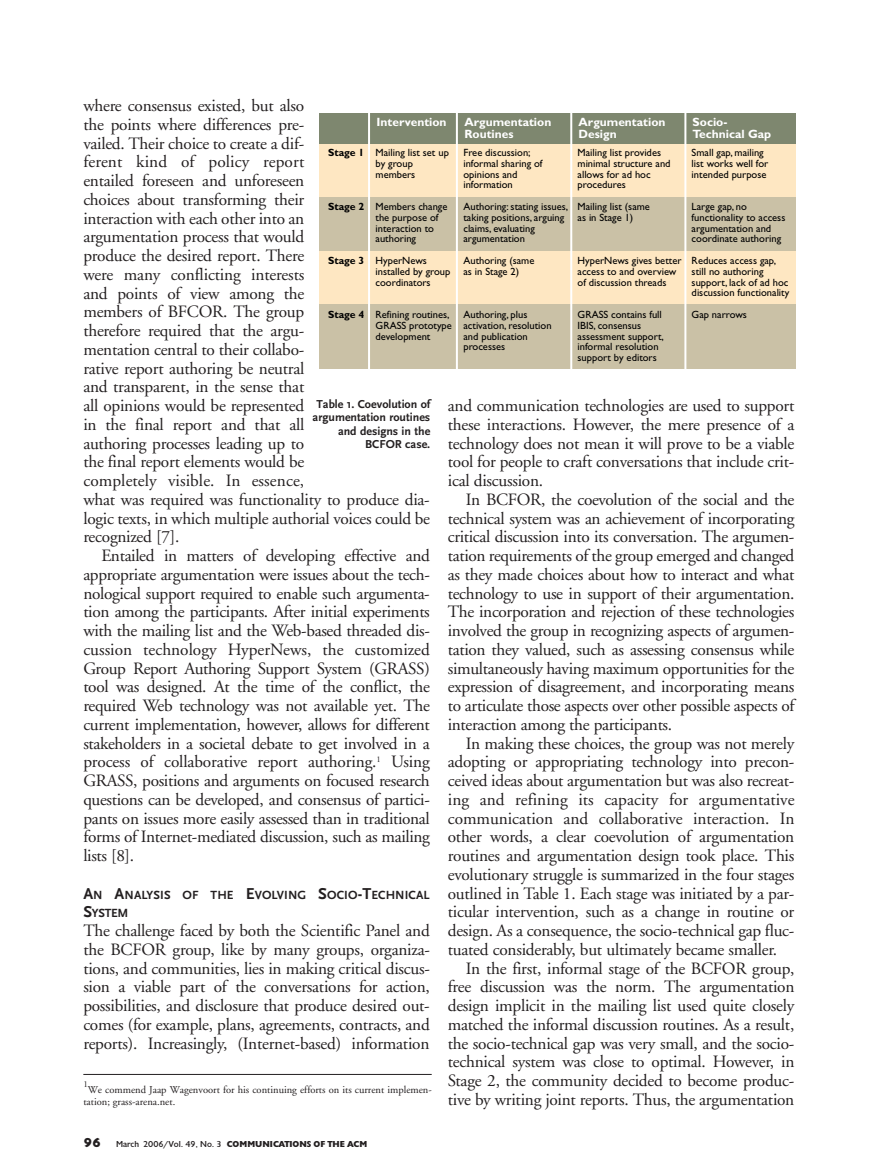
<style>
.page{position:relative;width:879px;height:1174px;background:#fff}
.page>*{position:absolute;margin:0;border:0;box-sizing:border-box;transform-origin:0 0}
.t1{font:700 18px "Gill Sans";letter-spacing:-.01em;color:#000}
.t2{font:17.25px/18.8px "Adobe Garamond";letter-spacing:-.015em;color:#231f20;text-align:justify}
.t3{font:700 12.3px/18.8px "Scala Sans";letter-spacing:.005em;color:#231f20}
.t4{font:700 12px/12px "Gill Sans";color:#fff}
.t5{font:700 12px/13.5px "Scala Sans";color:#231f20;text-align:right}
.t6{font:10.5px/10.8px "Gill Sans";color:#000}
.t7{font:10.5px/12px "Adobe Garamond";color:#231f20}
.t8{font:700 10.5px "Gill Sans";letter-spacing:-.015em;color:#000}
.t9{font:900 9px "Gill";color:#231f20}
.t10{font:9px "Adobe Garamond";color:#231f20}
.s1{font-size:16.5px}
.s2{font-size:13.5px}
.s3{font-weight:400}
</style>
<div class="page">
<div style="left:319px;top:144px;width:476px;height:225px;background:#fee7c2"></div>
<div style="left:319px;top:113px;width:476px;height:31px;background:#7e876f"></div>
<div style="left:319px;top:197px;width:476px;height:53px;background:#cac1a6"></div>
<div style="left:319px;top:304px;width:476px;height:65px;background:#cac1a6"></div>
<hr style="left:456px;top:113px;width:1px;height:256px;background:#fff">
<hr style="left:684px;top:113px;width:1px;height:256px;background:#fff">
<hr style="left:570px;top:113px;width:1px;height:256px;background:#fff">
<hr style="left:368px;top:113px;width:1px;height:256px;background:#fff">
<hr style="left:83px;top:1074px;width:348px;height:1px;background:#231f20">
<p class="t2" style="left:83px;top:98px;width:348px;text-align:left">where consensus existed, but also<br>the points where differences pre-<br>vailed. Their choice to create a dif-<br>ferent kind of policy report<br>entailed foreseen and unforeseen<br>choices about transforming their<br>interaction with each other into an<br>argumentation process that would<br>produce the desired report. There<br>were many conflicting interests<br>and points of view among the<br>members of BFCOR. The group<br>therefore required that the argu-<br>mentation central to their collabo-<br>rative report authoring be neutral<br>and transparent, in the sense that<br>all opinions would be represented<br>in the final report and that all<br>authoring processes leading up to<br>the final report elements would be<br>completely visible. In essence,<br>what was required was functionality to produce dia&shy;logic texts, in which multiple authorial voices could be recognized [7].</p>
<p class="t2" style="left:83px;top:548px;width:348px;text-indent:18px">Entailed in matters of developing effective and appropriate argumentation were issues about the tech&shy;nological support required to enable such argumenta&shy;tion among the participants. After initial experiments with the mailing list and the Web-based threaded dis&shy;cussion technology HyperNews, the customized Group Report Authoring Support System (GRASS) tool was designed. At the time of the conflict, the required Web technology was not available yet. The current implementation, however, allows for different stakeholders in a societal debate to get involved in a process of collaborative report authoring.<sup>1</sup> Using GRASS, positions and arguments on focused research questions can be developed, and consensus of partici&shy;pants on issues more easily assessed than in traditional forms of Internet-mediated discussion, such as mailing lists [8].</p>
<p class="t3" style="left:83px;top:885px;width:348px"><span class="s1">A</span>N <span class="s1">A</span>NALYSIS OF THE <span class="s1">E</span>VOLVING <span class="s1">S</span>OCIO<span class="s1">-T</span>ECHNICAL<br><span class="s1">S</span>YSTEM</p>
<p class="t2" style="left:83px;top:923px;width:348px">The challenge faced by both the Scientific Panel and the BCFOR group, like by many groups, organiza&shy;tions, and communities, lies in making critical discus&shy;sion a viable part of the conversations for action, possibilities, and disclosure that produce desired out&shy;comes (for example, plans, agreements, contracts, and reports). Increasingly, (Internet-based) information</p>
<p class="t4" style="left:376px;top:117px;width:71px">Intervention</p>
<p class="t6" style="left:375px;top:148px;width:75px">Mailing list set up</p>
<p class="t6" style="left:380px;top:159px;width:34px">y group</p>
<p class="t6" style="left:375px;top:170px;width:41px">members</p>
<p class="t6" style="left:375px;top:202px;width:73px">Members change he purpose of nteraction to uthoring</p>
<p class="t6" style="left:375px;top:256px;width:76px">HyperNews installed by group coordinators</p>
<p class="t6" style="left:375px;top:310px;width:75px">Refining routines,</p>
<p class="t6" style="left:375px;top:321px;width:78px">GRASS prototype</p>
<p class="t6" style="left:381px;top:332px;width:51px">evelopment</p>
<p class="t4" style="left:464px;top:117px;width:88px">Argumentation<br>Routines</p>
<p class="t6" style="left:468px;top:148px;width:64px">ree discussion;</p>
<p class="t6" style="left:470px;top:159px;width:70px">formal sharing o</p>
<p class="t6" style="left:463px;top:170px;width:55px">opinions and</p>
<p class="t6" style="left:463px;top:180px;width:51px">information</p>
<p class="t6" style="left:466px;top:202px;width:103px;text-indent:-3px">Authoring: stating issues, aking positions, arguing laims, evaluating rgumentation</p>
<p class="t6" style="left:463px;top:256px;width:72px">Authoring (same as in Stage 2)</p>
<p class="t6" style="left:467px;top:310px;width:85px;text-indent:-4px">Authoring, plus ctivation, resolution nd publication rocesses</p>
<p class="t4" style="left:578px;top:117px;width:88px">Argumentation<br>Design</p>
<p class="t6" style="left:577px;top:148px;width:85px">Mailing list provides</p>
<p class="t6" style="left:577px;top:159px;width:94px">minimal structure and</p>
<p class="t6" style="left:577px;top:170px;width:75px">allows for ad hoc</p>
<p class="t6" style="left:582px;top:180px;width:44px">rocedures</p>
<p class="t6" style="left:581px;top:202px;width:69px;text-indent:-4px">Mailing list (same s in Stage 1)</p>
<p class="t6" style="left:577px;top:256px;width:105px">HyperNews gives better access to and overview of discussion threads</p>
<p class="t6" style="left:577px;top:310px;width:86px">GRASS contains full</p>
<p class="t6" style="left:580px;top:321px;width:62px">BIS, consensus</p>
<p class="t6" style="left:581px;top:332px;width:83px">ssessment support,</p>
<p class="t6" style="left:584px;top:343px;width:75px">formal resolution</p>
<p class="t6" style="left:581px;top:353px;width:77px">upport by editors</p>
<p class="t4" style="left:692px;top:117px;width:80px">Socio-<br>Technical Gap</p>
<p class="t6" style="left:691px;top:148px;width:78px;text-align:center">mall gap, mailing ist works well for intended purpose</p>
<p class="t6" style="left:694px;top:202px;width:93px">arge gap, no unctionality to access rgumentation and oordinate authoring</p>
<p class="t6" style="left:691px;top:256px;width:99px">Reduces access gap still no authoring support, lack of ad hoc discussion functionality</p>
<p class="t6" style="left:691px;top:310px;width:57px">Gap narrows</p>
<p class="t8" style="left:328px;top:149px;width:38px">S age 1</p>
<p class="t8" style="left:328px;top:203px;width:38px">S age 2</p>
<p class="t8" style="left:328px;top:257px;width:38px">Stage 3</p>
<p class="t8" style="left:328px;top:311px;width:38px">S age 4</p>
<p class="t2" style="left:447px;top:398px;width:348px">and communication technologies are used to support these interactions. However, the mere presence of a technology does not mean it will prove to be a viable tool for people to craft conversations that include crit&shy;ical discussion.</p>
<p class="t2" style="left:447px;top:491px;width:348px;text-indent:18px">In BCFOR, the coevolution of the social and the technical system was an achievement of incorporating critical discussion into its conversation. The argumen&shy;tation requirements of the group emerged and changed as they made choices about how to interact and what technology to use in support of their argumentation.<br>The incorporation and rejection of these technologies involved the group in recognizing aspects of argumen&shy;tation they valued, such as assessing consensus while simultaneously having maximum opportunities for the expression of disagreement, and incorporating means to articulate those aspects over other possible aspects of interaction among the participants.</p>
<p class="t2" style="left:447px;top:735px;width:348px;text-indent:18px">In making these choices, the group was not merely adopting or appropriating technology into precon&shy;ceived ideas about argumentation but was also recreat&shy;ing and refining its capacity for argumentative communication and collaborative interaction. In other words, a clear coevolution of argumentation routines and argumentation design took place. This evolutionary struggle is summarized in the four stages outlined in Table 1. Each stage was initiated by a par&shy;ticular intervention, such as a change in routine or design. As a consequence, the socio-technical gap fluc&shy;tuated considerably, but ultimately became smaller.</p>
<p class="t2" style="left:447px;top:960px;width:348px;text-indent:18px">In the first, informal stage of the BCFOR group, free discussion was the norm. The argumentation design implicit in the mailing list used quite closely matched the informal discussion routines. As a result, the socio-technical gap was very small, and the socio&shy;technical system was close to optimal. However, in Stage 2, the community decided to become produc&shy;tive by writing joint reports. Thus, the argumentation</p>
<p class="t5" style="left:312px;top:397px;width:119px">Table 1. Coevolution of argumentation routines and designs in the<br>BCFOR case.</p>
<p class="t1" style="left:474px;top:433px;width:159px">Moor table 1 (3/06)</p>
<p class="t10" style="left:83px;top:1080px;width:6px">1</p>
<p class="t7" style="left:83px;top:1084px;width:350px;text-indent:4px">We commend Jaap Wagenvoort for his continuing efforts on its current implemen&shy;tation; grass-arena.net.</p>
<p class="t9" style="left:83px;top:1141px;width:285px"><span class="s2">96</span> <span class="s3">March 2006/Vol. 49, No. 3</span> COMMUNICATIONS OF THE ACM</p>
</div>
